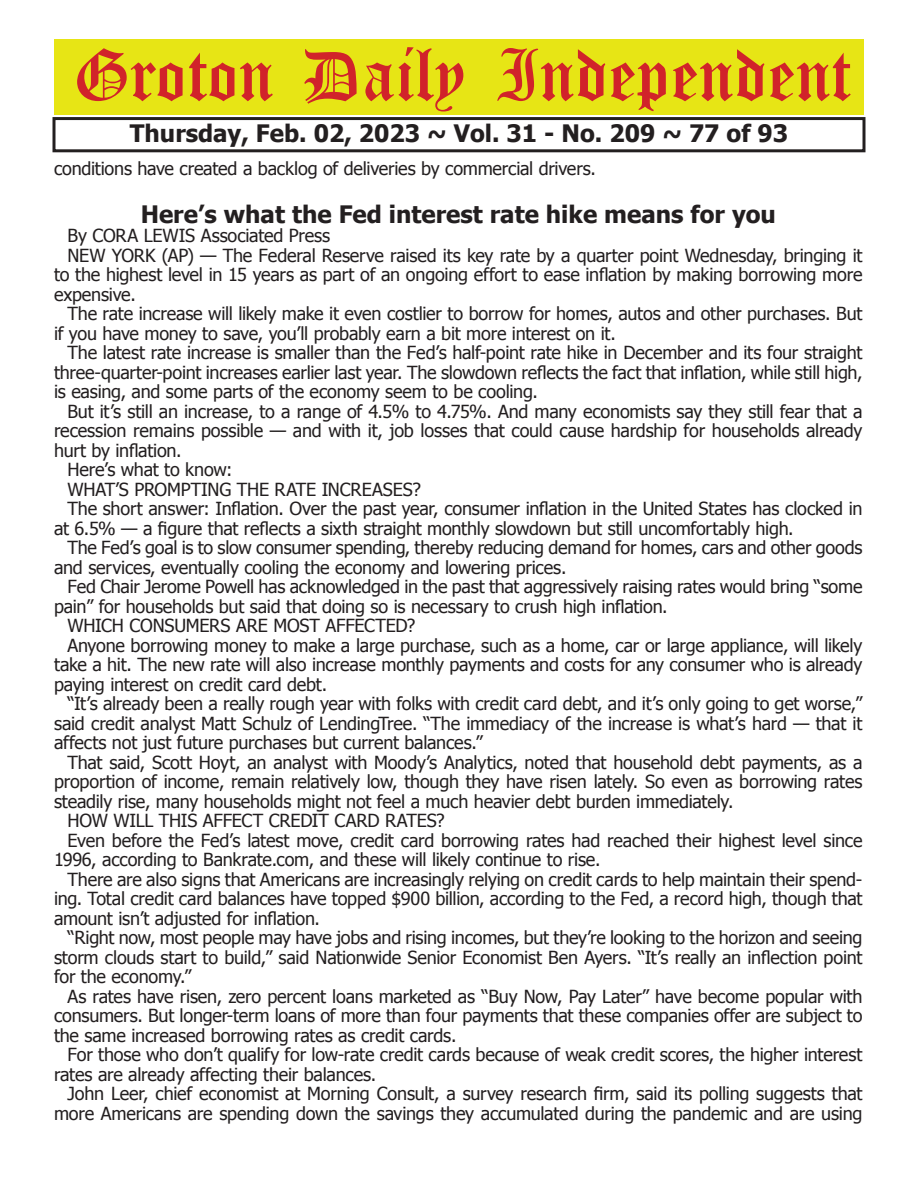
<style>
.page{position:relative;width:918px;height:1188px;background:#fff}
.page>*{position:absolute;margin:0;border:0;box-sizing:border-box;transform-origin:0 0}
.t1{font:54px "Old English Five";color:#d1232a}
.t2{font:700 24px "Tahoma";color:#231f20}
.t3{font:18px "Tahoma";letter-spacing:-.01em;color:#231f20}
</style>
<div class="page">
<div style="left:52px;top:117px;width:814px;height:35px;border:3px solid #231f20"></div>
<div style="left:54px;top:40px;width:810px;height:75px;background:#e7e515"></div>
<h1 class="t1" style="left:73px;top:50px;width:779px">Groton Daily Independent</h1>
<h2 class="t2" style="left:130px;top:116px;width:660px">Thursday, Feb. 02, 2023 ~ Vol. 31 - No. 209 ~ 77 of 93</h2>
<p class="t3" style="left:54px;top:156px;width:544px">conditions have created a backlog of deliveries by commercial drivers.</p>
<h2 class="t2" style="left:141px;top:197px;width:637px">Here’s what the Fed interest rate hike means for you</h2>
<p class="t3" style="left:68px;top:224px;width:264px">By CORA LEWIS Associated Press</p>
<p class="t3" style="left:68px;top:243px;width:797px">NEW YORK (AP) — The Federal Reserve raised its key rate by a quarter point Wednesday, bringing it</p>
<p class="t3" style="left:54px;top:263px;width:810px">to the highest level in 15 years as part of an ongoing effort to ease inflation by making borrowing more</p>
<p class="t3" style="left:54px;top:282px;width:83px">expensive.</p>
<p class="t3" style="left:68px;top:302px;width:796px">The rate increase will likely make it even costlier to borrow for homes, autos and other purchases. But</p>
<p class="t3" style="left:54px;top:321px;width:563px">if you have money to save, you’ll probably earn a bit more interest on it.</p>
<p class="t3" style="left:68px;top:341px;width:796px">The latest rate increase is smaller than the Fed’s half-point rate hike in December and its four straight</p>
<p class="t3" style="left:54px;top:360px;width:810px">three-quarter-point increases earlier last year. The slowdown reflects the fact that inflation, while still high,</p>
<p class="t3" style="left:54px;top:380px;width:485px">is easing, and some parts of the economy seem to be cooling.</p>
<p class="t3" style="left:68px;top:399px;width:797px">But it’s still an increase, to a range of 4.5% to 4.75%. And many economists say they still fear that a</p>
<p class="t3" style="left:54px;top:419px;width:810px">recession remains possible — and with it, job losses that could cause hardship for households already</p>
<p class="t3" style="left:54px;top:438px;width:129px">hurt by inflation.</p>
<p class="t3" style="left:68px;top:458px;width:166px">Here’s what to know:</p>
<p class="t3" style="left:68px;top:477px;width:355px">WHAT’S PROMPTING THE RATE INCREASES?</p>
<p class="t3" style="left:68px;top:497px;width:796px">The short answer: Inflation. Over the past year, consumer inflation in the United States has clocked in</p>
<p class="t3" style="left:54px;top:516px;width:741px">at 6.5% — a figure that reflects a sixth straight monthly slowdown but still uncomfortably high.</p>
<p class="t3" style="left:68px;top:536px;width:797px">The Fed’s goal is to slow consumer spending, thereby reducing demand for homes, cars and other goods</p>
<p class="t3" style="left:54px;top:555px;width:514px">and services, eventually cooling the economy and lowering prices.</p>
<p class="t3" style="left:68px;top:575px;width:797px">Fed Chair Jerome Powell has acknowledged in the past that aggressively raising rates would bring “some</p>
<p class="t3" style="left:54px;top:594px;width:615px">pain” for households but said that doing so is necessary to crush high inflation.</p>
<p class="t3" style="left:68px;top:614px;width:349px">WHICH CONSUMERS ARE MOST AFFECTED?</p>
<p class="t3" style="left:68px;top:633px;width:796px">Anyone borrowing money to make a large purchase, such as a home, car or large appliance, will likely</p>
<p class="t3" style="left:54px;top:653px;width:810px">take a hit. The new rate will also increase monthly payments and costs for any consumer who is already</p>
<p class="t3" style="left:54px;top:672px;width:275px">paying interest on credit card debt.</p>
<p class="t3" style="left:68px;top:692px;width:796px">“It’s already been a really rough year with folks with credit card debt, and it’s only going to get worse,”</p>
<p class="t3" style="left:54px;top:711px;width:810px">said credit analyst Matt Schulz of LendingTree. “The immediacy of the increase is what’s hard — that it</p>
<p class="t3" style="left:54px;top:731px;width:430px">affects not just future purchases but current balances.”</p>
<p class="t3" style="left:68px;top:750px;width:797px">That said, Scott Hoyt, an analyst with Moody’s Analytics, noted that household debt payments, as a</p>
<p class="t3" style="left:54px;top:770px;width:810px">proportion of income, remain relatively low, though they have risen lately. So even as borrowing rates</p>
<p class="t3" style="left:54px;top:789px;width:681px">steadily rise, many households might not feel a much heavier debt burden immediately.</p>
<p class="t3" style="left:68px;top:809px;width:379px">HOW WILL THIS AFFECT CREDIT CARD RATES?</p>
<p class="t3" style="left:68px;top:828px;width:797px">Even before the Fed’s latest move, credit card borrowing rates had reached their highest level since</p>
<p class="t3" style="left:54px;top:848px;width:548px">1996, according to Bankrate.com, and these will likely continue to rise.</p>
<p class="t3" style="left:68px;top:867px;width:796px">There are also signs that Americans are increasingly relying on credit cards to help maintain their spend-</p>
<p class="t3" style="left:54px;top:887px;width:810px">ing. Total credit card balances have topped $900 billion, according to the Fed, a record high, though that</p>
<p class="t3" style="left:54px;top:906px;width:268px">amount isn’t adjusted for inflation.</p>
<p class="t3" style="left:68px;top:926px;width:797px">“Right now, most people may have jobs and rising incomes, but they’re looking to the horizon and seeing</p>
<p class="t3" style="left:54px;top:945px;width:810px">storm clouds start to build,” said Nationwide Senior Economist Ben Ayers. “It’s really an inflection point</p>
<p class="t3" style="left:54px;top:965px;width:139px">for the economy.”</p>
<p class="t3" style="left:68px;top:984px;width:796px">As rates have risen, zero percent loans marketed as “Buy Now, Pay Later” have become popular with</p>
<p class="t3" style="left:54px;top:1004px;width:810px">consumers. But longer-term loans of more than four payments that these companies offer are subject to</p>
<p class="t3" style="left:54px;top:1023px;width:404px">the same increased borrowing rates as credit cards.</p>
<p class="t3" style="left:68px;top:1043px;width:796px">For those who don’t qualify for low-rate credit cards because of weak credit scores, the higher interest</p>
<p class="t3" style="left:54px;top:1062px;width:324px">rates are already affecting their balances.</p>
<p class="t3" style="left:68px;top:1082px;width:797px">John Leer, chief economist at Morning Consult, a survey research firm, said its polling suggests that</p>
<p class="t3" style="left:54px;top:1101px;width:810px">more Americans are spending down the savings they accumulated during the pandemic and are using</p>
</div>
